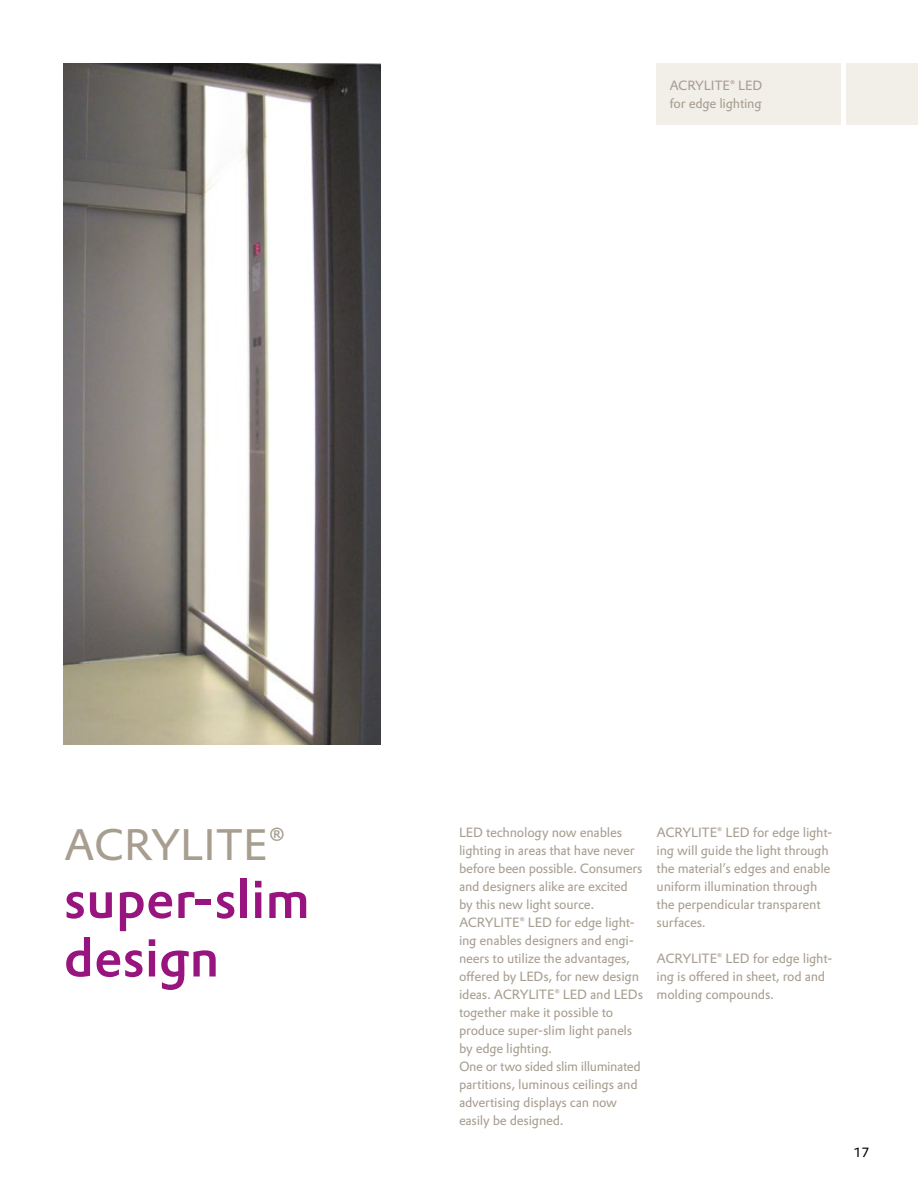
<style>
.page{position:relative;width:918px;height:1188px;background:#fff}
.page>*{position:absolute;margin:0;border:0;box-sizing:border-box;transform-origin:0 0}
.t1{font:500 52.65px/58.5px "Evonik Prokyon";color:#981580}
.t2{font:43.2px "Evonik Prokyon";color:#a79e90}
.t3{font:13.2px/18px "Evonik Prokyon";letter-spacing:-.015em;color:#a79e90}
.t4{font:13.2px "Evonik Prokyon";color:#000}
</style>
<div class="page">
<div style="left:657px;top:63px;width:261px;height:61px;background:#f2eee8"></div>
<div style="left:841px;top:8px;width:5px;height:202px;background:#fff"></div>
<img style="left:64px;top:63px;width:316px;height:681px">
<p class="t3" style="left:669px;top:76px;width:95px">ACRYLITE® LED for edge lighting</p>
<h2 class="t2" style="left:64px;top:811px;width:224px">ACRYLITE®</h2>
<h1 class="t1" style="left:64px;top:866px;width:248px">super-slim design</h1>
<p class="t3" style="left:459px;top:823px;width:186px">LED technology now enables lighting in areas that have never before been possible. Consumers and designers alike are excited by this new light source.<br>ACRYLITE® LED for edge light&shy;ing enables designers and engi&shy;neers to utilize the advantages, offered by LEDs, for new design ideas. ACRYLITE® LED and LEDs together make it possible to produce super-slim light panels by edge lighting.<br>One or two sided slim illuminated partitions, luminous ceilings and advertising displays can now easily be designed.</p>
<p class="t3" style="left:657px;top:822px;width:178px">ACRYLITE® LED for edge light&shy;ing will guide the light through the material’s edges and enable uniform illumination through the perpendicular transparent surfaces.</p>
<p class="t3" style="left:657px;top:948px;width:178px">ACRYLITE® LED for edge light&shy;ing is offered in sheet, rod and molding compounds.</p>
<p class="t4" style="left:854px;top:1142px;width:17px">17</p>
</div>
